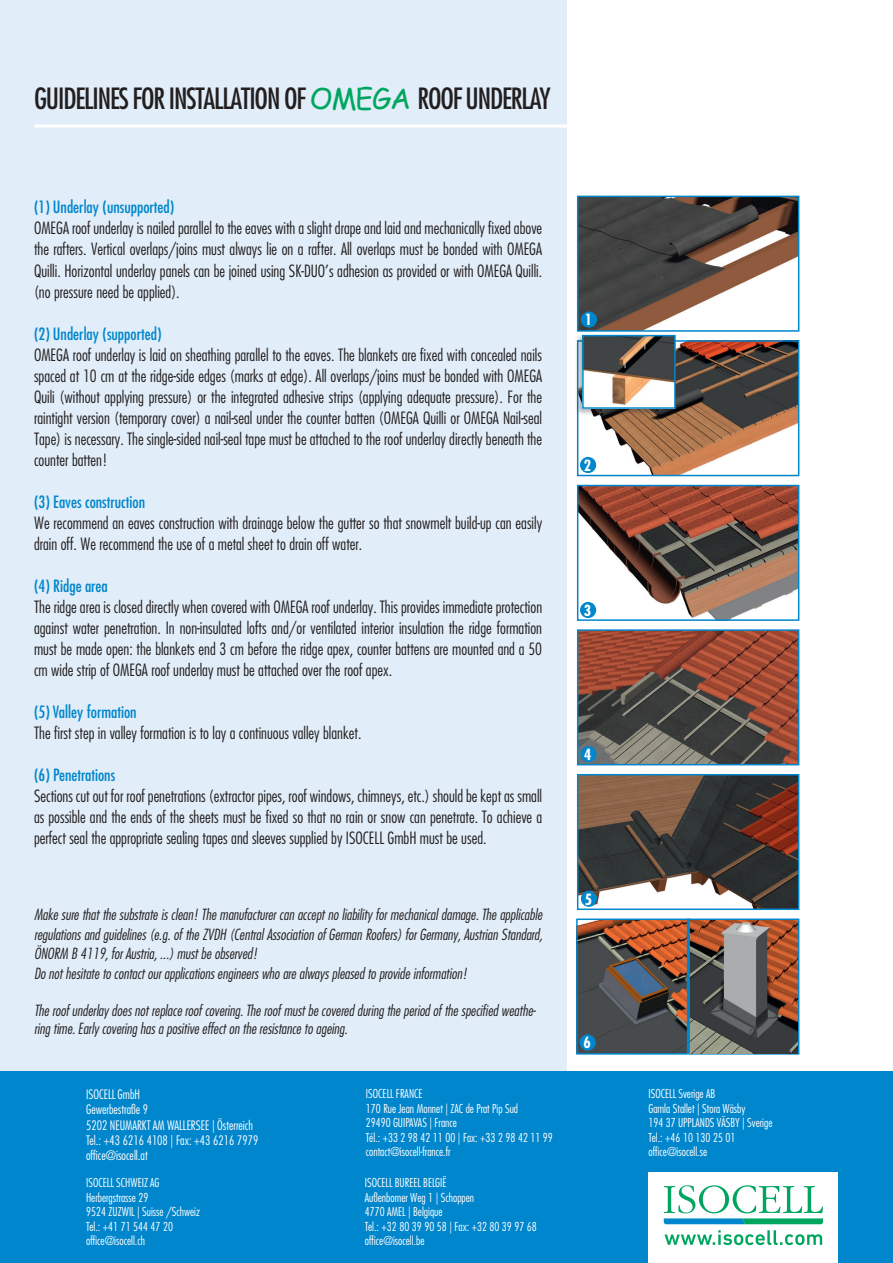
<style>
.page{position:relative;width:893px;height:1263px;background:#fff}
.page>*{position:absolute;margin:0;border:0;box-sizing:border-box;transform-origin:0 0}
.t1{font:500 condensed 28.5px "Futura LT Pro";letter-spacing:-.04em;color:#231f20}
.t2{font:300 condensed 16.5px/21px "Futura LT Pro";color:#231f20;text-align:justify}
.t3{font:500 condensed 16.5px "Futura LT Pro";color:#0086cc}
.t4{font:italic 300 condensed 15px/19.5px "Futura LT Pro";color:#231f20}
.t5{font:700 condensed 15px "Futura LT Pro";color:#fff}
.t6{font:300 condensed 12.75px/15.3px "Futura LT Pro";color:#fff}
.t7{font:300 condensed 12px/14.4px "Futura LT Pro";color:#fff}
.s1{font-family:"Comic Sans MS";font-weight:400;font-stretch:normal;color:#00a660}
</style>
<div class="page">
<div style="left:0;top:0;width:566px;height:1071px;background:#e1edf8"></div>
<hr style="left:34px;top:125px;width:537px;height:3px;background:#fff">
<div style="left:0;top:1071px;width:893px;height:192px;background:#0086cc"></div>
<div style="left:648px;top:1172px;width:189px;height:91px;background:#fff"></div>
<svg style="left:664px;top:1185px;width:159px;height:39px"></svg>
<svg style="left:664px;top:1230px;width:158px;height:15px"></svg>
<img style="left:580px;top:199px;width:216px;height:130px">
<div style="left:577px;top:196px;width:222px;height:136px;border:2px solid #0086cc"></div>
<img style="left:580px;top:343px;width:216px;height:130px">
<div style="left:577px;top:340px;width:222px;height:136px;border:2px solid #0086cc"></div>
<img style="left:580px;top:488px;width:216px;height:130px">
<div style="left:577px;top:485px;width:222px;height:136px;border:2px solid #0086cc"></div>
<img style="left:580px;top:632px;width:216px;height:130px">
<div style="left:577px;top:629px;width:222px;height:136px;border:2px solid #0086cc"></div>
<img style="left:580px;top:777px;width:216px;height:130px">
<div style="left:577px;top:774px;width:222px;height:136px;border:2px solid #0086cc"></div>
<img style="left:579px;top:921px;width:108px;height:130px">
<div style="left:576px;top:918px;width:223px;height:136px;border:2px solid #0086cc"></div>
<div style="left:574px;top:333px;width:103px;height:83px;background:#231f20;opacity:.33"></div>
<img style="left:585px;top:338px;width:88px;height:68px">
<div style="left:582px;top:335px;width:94px;height:74px;border:2px solid #0086cc"></div>
<img style="left:690px;top:920px;width:107px;height:133px">
<hr style="left:687px;top:918px;width:3px;height:135px;background:#0086cc">
<div style="left:581px;top:311px;width:16px;height:17px;background:#0086cc;border-radius:50%"></div>
<div style="left:580px;top:457px;width:16px;height:16px;background:#0086cc;border-radius:50%"></div>
<div style="left:580px;top:602px;width:16px;height:16px;background:#0086cc;border-radius:50%"></div>
<div style="left:580px;top:746px;width:17px;height:16px;background:#0086cc;border-radius:50%"></div>
<div style="left:581px;top:891px;width:16px;height:16px;background:#0086cc;border-radius:50%"></div>
<div style="left:580px;top:1034px;width:16px;height:16px;background:#0086cc;border-radius:50%"></div>
<h1 class="t1" style="left:34px;top:78px;width:518px">GUIDELINES FOR INSTALLATION OF <span class="s1">OMEGA</span> ROOF UNDERLAY</h1>
<p class="t3" style="left:34px;top:196px;width:142px">(1) Underlay (unsupported)</p>
<p class="t2" style="left:34px;top:218px;width:510px">OMEGA roof underlay is nailed parallel to the eaves with a slight drape and laid and mechanically fixed above the rafters. Vertical overlaps/joins must always lie on a rafter. All overlaps must be bonded with OMEGA Quilli. Horizontal underlay panels can be joined using SK-DUO’s adhesion as provided or with OMEGA Quilli. (no pressure need be applied).</p>
<p class="t3" style="left:34px;top:322px;width:129px">(2) Underlay (supported)</p>
<p class="t2" style="left:34px;top:344px;width:510px">OMEGA roof underlay is laid on sheathing parallel to the eaves. The blankets are fixed with concealed nails spaced at 10 cm at the ridge-side edges (marks at edge). All overlaps/joins must be bonded with OMEGA Quili (without applying pressure) or the integrated adhesive strips (applying adequate pressure). For the raintight version (temporary cover) a nail-seal under the counter batten (OMEGA Quilli or OMEGA Nail-seal Tape) is necessary. The single-sided nail-seal tape must be attached to the roof underlay directly beneath the counter batten!</p>
<p class="t3" style="left:34px;top:490px;width:113px">(3) Eaves construction</p>
<p class="t2" style="left:34px;top:512px;width:510px">We recommend an eaves construction with drainage below the gutter so that snowmelt build-up can easily drain off. We recommend the use of a metal sheet to drain off water.</p>
<p class="t3" style="left:34px;top:574px;width:75px">(4) Ridge area</p>
<p class="t2" style="left:34px;top:596px;width:510px">The ridge area is closed directly when covered with OMEGA roof underlay. This provides immediate protection against water penetration. In non-insulated lofts and/or ventilated interior insulation the ridge formation must be made open: the blankets end 3 cm before the ridge apex, counter battens are mounted and a 50 cm wide strip of OMEGA roof underlay must be attached over the roof apex.</p>
<p class="t3" style="left:34px;top:700px;width:104px">(5) Valley formation</p>
<p class="t2" style="left:34px;top:722px;width:329px">The first step in valley formation is to lay a continuous valley blanket.</p>
<p class="t3" style="left:34px;top:763px;width:83px">(6) Penetrations</p>
<p class="t2" style="left:34px;top:785px;width:510px">Sections cut out for roof penetrations (extractor pipes, roof windows, chimneys, etc.) should be kept as small as possible and the ends of the sheets must be fixed so that no rain or snow can penetrate. To achieve a perfect seal the appropriate sealing tapes and sleeves supplied by ISOCELL GmbH must be used.</p>
<p class="t4" style="left:34px;top:905px;width:510px">Make sure that the substrate is clean! The manufacturer can accept no liability for mechanical damage. The applicable regulations and guidelines (e.g. of the ZVDH (Central Association of German Roofers) for Germany, Austrian Standard, ÖNORM B 4119, for Austria, ...) must be observed!<br>Do not hesitate to contact our applications engineers who are always pleased to provide information!</p>
<p class="t4" style="left:34px;top:1002px;width:503px;line-height:18px">The roof underlay does not replace roof covering. The roof must be covered during the period of the specified weathe&shy;ring time. Early covering has a positive effect on the resistance to ageing.</p>
<p class="t5" style="left:585px;top:310px;width:9px">1</p>
<p class="t5" style="left:584px;top:455px;width:9px">2</p>
<p class="t5" style="left:584px;top:600px;width:9px">3</p>
<p class="t5" style="left:584px;top:744px;width:9px">4</p>
<p class="t5" style="left:585px;top:889px;width:9px">5</p>
<p class="t5" style="left:583px;top:1033px;width:9px">6</p>
<p class="t6" style="left:86px;top:1087px;width:174px">ISOCELL GmbH<br>Gewerbestraße 9<br>5202 NEUMARKT AM WALLERSEE | Österreich<br>Tel.: +43 6216 4108 | Fax: +43 6216 7979 office@isocell.at</p>
<p class="t7" style="left:366px;top:1087px;width:189px">ISOCELL FRANCE<br>170 Rue Jean Monnet | ZAC de Prat Pip Sud<br>29490 GUIPAVAS | France<br>Tél.: +33 2 98 42 11 00 | Fax: +33 2 98 42 11 99 contact@isocell-france.fr</p>
<p class="t7" style="left:648px;top:1087px;width:126px">ISOCELL Sverige AB<br>Gamla Stallet | Stora Wäsby<br>194 37 UPPLANDS VÄSBY | Sverige<br>Tel.: +46 10 130 25 01 office@isocell.se</p>
<p class="t7" style="left:86px;top:1175px;width:115px">ISOCELL SCHWEIZ AG<br>Herbergstrasse 29<br>9524 ZUZWIL | Suisse /Schweiz<br>Tel.: +41 71 544 47 20 office@isocell.ch</p>
<p class="t7" style="left:365px;top:1175px;width:174px">ISOCELL BUREEL BELGIË<br>Außenborner Weg 1 | Schoppen<br>4770 AMEL | Belgique<br>Tel.: +32 80 39 90 58 | Fax: +32 80 39 97 68 office@isocell.be</p>
</div>
